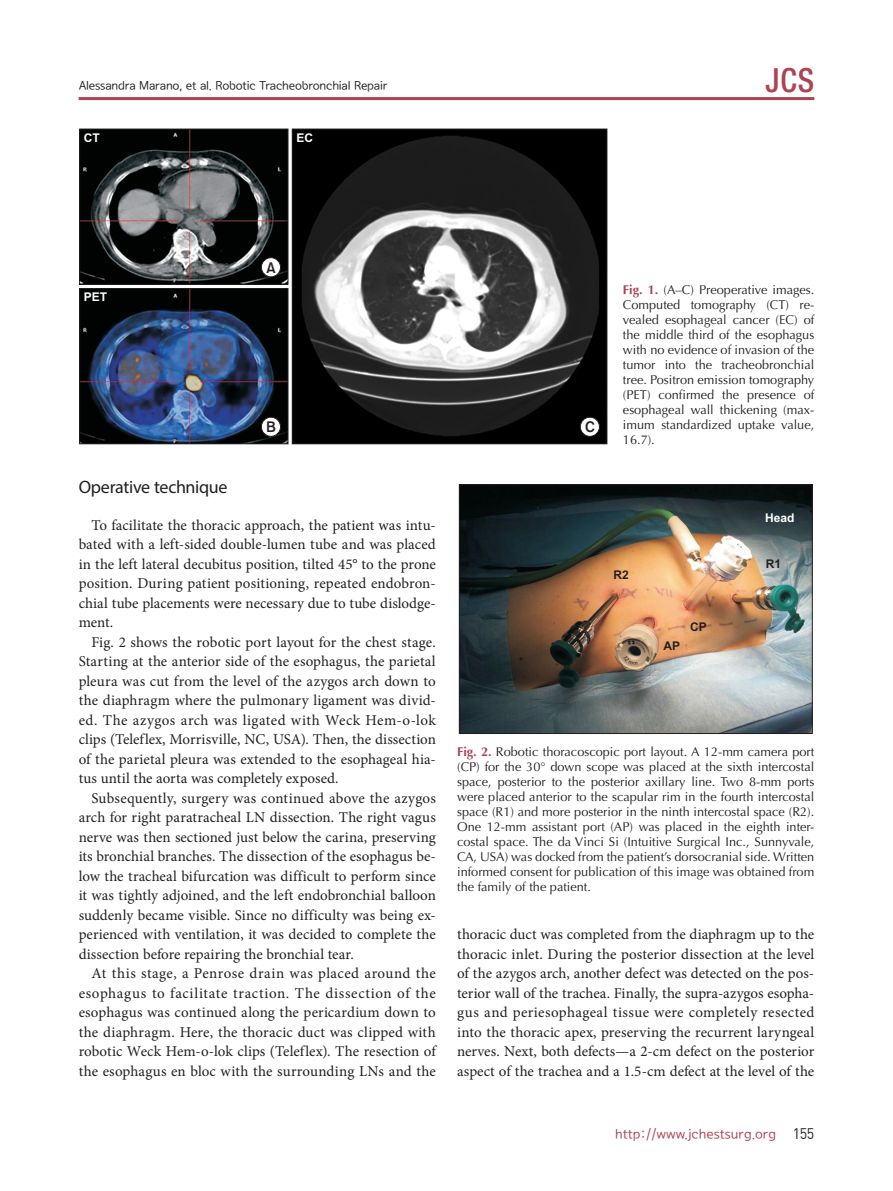
<style>
.page{position:relative;width:893px;height:1191px;background:#fff}
.page>*{position:absolute;margin:0;border:0;box-sizing:border-box;transform-origin:0 0}
.t1{font:500 condensed 33.3px "Helvetica Neue LT Std";color:#ad4353;scale:.95 1}
.t2{font:18px "Myriad Pro";letter-spacing:-.02em;color:#231f20}
.t3{font:15px/19.5px "Minion Pro";color:#231f20;text-align:justify}
.t4{font:15px "Dinreg";color:#231f20;scale:.95 1}
.t5{font:15px "Gothic 725 BT Bold A";color:#231f20}
.t6{font:13.5px "Seoul Namsan M";color:#ad4353}
.t7{font:12.75px/15px "Optima LT Std";color:#231f20;text-align:justify}
.t8{font:12px "Seoul Namsan M";letter-spacing:-.02em;color:#231f20}
.t9{font:700 12px "Arial";color:#fff}
.t10{font:700 12px "Arial";color:#231f20}
.s1{font-weight:700;color:#ad4353}
</style>
<div class="page">
<hr style="left:79px;top:97px;width:735px;height:3px;background:#ad4353">
<img style="left:461px;top:486px;width:349px;height:246px">
<div style="left:459px;top:484px;width:353px;height:250px;border:1px solid #231f20"></div>
<img style="left:81px;top:131px;width:205px;height:151px">
<div style="left:79px;top:129px;width:209px;height:155px;border:1px solid #231f20"></div>
<img style="left:81px;top:290px;width:205px;height:152px">
<div style="left:79px;top:288px;width:209px;height:156px;border:1px solid #231f20"></div>
<img style="left:294px;top:131px;width:311px;height:311px">
<div style="left:292px;top:129px;width:315px;height:315px;border:1px solid #231f20"></div>
<div style="left:261px;top:258px;width:20px;height:19px;background:#fff;border-radius:50%"></div>
<div style="left:261px;top:257px;width:20px;height:20px;border:1px solid #231f20;border-radius:50%"></div>
<div style="left:261px;top:417px;width:20px;height:19px;background:#fff;border-radius:50%"></div>
<div style="left:261px;top:417px;width:20px;height:19px;border:1px solid #231f20;border-radius:50%"></div>
<div style="left:580px;top:417px;width:19px;height:19px;background:#fff;border-radius:50%"></div>
<div style="left:580px;top:417px;width:20px;height:19px;border:1px solid #231f20;border-radius:50%"></div>
<p class="t8" style="left:79px;top:80px;width:310px">Alessandra Marano, et al. Robotic Tracheobronchial Repair</p>
<p class="t9" style="left:84px;top:131px;width:17px">CT</p>
<p class="t9" style="left:296px;top:131px;width:18px">EC</p>
<h1 class="t1" style="left:765px;top:60px;width:53px">JCS</h1>
<p class="t9" style="left:84px;top:290px;width:25px">PET</p>
<p class="t5" style="left:266px;top:259px;width:11px">A</p>
<p class="t5" style="left:266px;top:418px;width:11px">B</p>
<p class="t5" style="left:585px;top:418px;width:11px">C</p>
<p class="t7" style="left:623px;top:282px;width:193px"><span class="s1">Fig. 1.</span> (A–C) Preoperative images.<br>Computed tomography (CT) re&shy;vealed esophageal cancer (EC) of the middle third of the esophagus with no evidence of invasion of the tumor into the tracheobronchial tree. Positron emission tomography (PET) confirmed the presence of esophageal wall thickening (max&shy;imum standardized uptake value, 16.7).</p>
<p class="t2" style="left:79px;top:476px;width:150px">Operative technique</p>
<p class="t3" style="left:79px;top:515px;width:359px;text-indent:13px">To facilitate the thoracic approach, the patient was intu&shy;bated with a left-sided double-lumen tube and was placed in the left lateral decubitus position, tilted 45° to the prone position. During patient positioning, repeated endobron&shy;chial tube placements were necessary due to tube dislodge&shy;ment.</p>
<p class="t3" style="left:79px;top:632px;width:359px;text-indent:13px">Fig. 2 shows the robotic port layout for the chest stage.<br>Starting at the anterior side of the esophagus, the parietal pleura was cut from the level of the azygos arch down to the diaphragm where the pulmonary ligament was divid&shy;ed. The azygos arch was ligated with Weck Hem-o-lok clips (Teleflex, Morrisville, NC, USA). Then, the dissection of the parietal pleura was extended to the esophageal hia&shy;tus until the aorta was completely exposed.</p>
<p class="t3" style="left:79px;top:788px;width:359px;text-indent:13px">Subsequently, surgery was continued above the azygos arch for right paratracheal LN dissection. The right vagus nerve was then sectioned just below the carina, preserving its bronchial branches. The dissection of the esophagus be&shy;low the tracheal bifurcation was difficult to perform since it was tightly adjoined, and the left endobronchial balloon suddenly became visible. Since no difficulty was being ex&shy;perienced with ventilation, it was decided to complete the dissection before repairing the bronchial tear.</p>
<p class="t3" style="left:79px;top:963px;width:359px;text-indent:13px">At this stage, a Penrose drain was placed around the esophagus to facilitate traction. The dissection of the esophagus was continued along the pericardium down to the diaphragm. Here, the thoracic duct was clipped with robotic Weck Hem-o-lok clips (Teleflex). The resection of the esophagus en bloc with the surrounding LNs and the</p>
<p class="t9" style="left:765px;top:511px;width:31px">Head</p>
<p class="t10" style="left:613px;top:568px;width:17px">R2</p>
<p class="t10" style="left:663px;top:638px;width:18px">AP</p>
<p class="t10" style="left:690px;top:620px;width:18px">CP</p>
<p class="t10" style="left:766px;top:556px;width:17px">R1</p>
<p class="t7" style="left:457px;top:744px;width:359px"><span class="s1">Fig. 2.</span> Robotic thoracoscopic port layout. A 12-mm camera port (CP) for the 30° down scope was placed at the sixth intercostal space, posterior to the posterior axillary line. Two 8-mm ports were placed anterior to the scapular rim in the fourth intercostal space (R1) and more posterior in the ninth intercostal space (R2).<br>One 12-mm assistant port (AP) was placed in the eighth inter&shy;costal space. The da Vinci Si (Intuitive Surgical Inc., Sunnyvale, CA, USA) was docked from the patient’s dorsocranial side. Written informed consent for publication of this image was obtained from the family of the patient.</p>
<p class="t3" style="left:457px;top:924px;width:359px">thoracic duct was completed from the diaphragm up to the thoracic inlet. During the posterior dissection at the level of the azygos arch, another defect was detected on the pos&shy;terior wall of the trachea. Finally, the supra-azygos esopha&shy;gus and periesophageal tissue were completely resected into the thoracic apex, preserving the recurrent laryngeal nerves. Next, both defects—a 2-cm defect on the posterior aspect of the trachea and a 1.5-cm defect at the level of the</p>
<p class="t6" style="left:615px;top:1126px;width:162px">http://www.jchestsurg.org</p>
<p class="t4" style="left:793px;top:1124px;width:24px">155</p>
</div>
